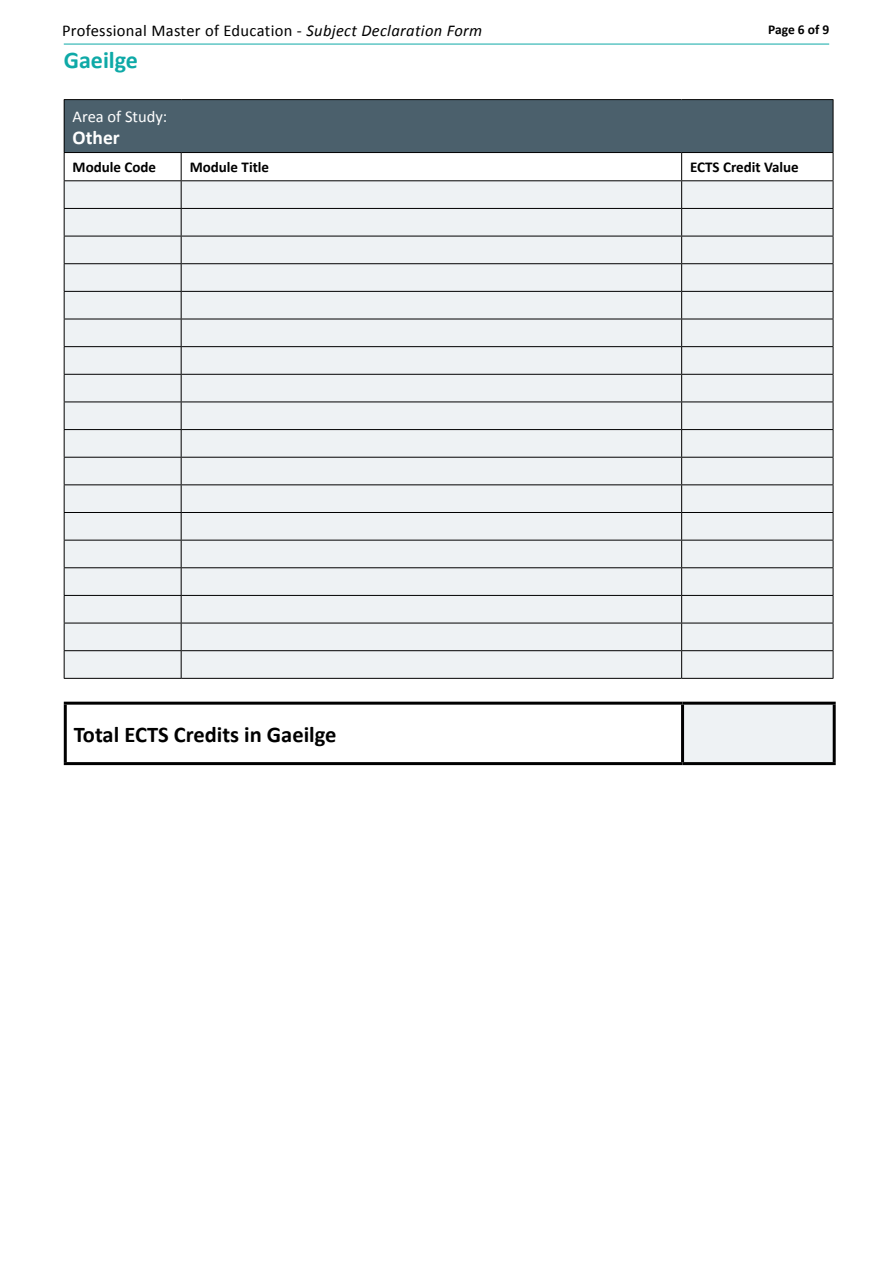
<style>
.page{position:relative;width:893px;height:1263px;background:#fff}
.page>*{position:absolute;margin:0;border:0;box-sizing:border-box;transform-origin:0 0}
.t1{font:700 24px "Calibri";color:#0ea9a7}
.t2{font:700 22.5px "Calibri";color:#000}
.din_table{font:700 19.5px "Calibri";color:#fff}
.t3{font:16.5px "Calibri";letter-spacing:.02em;color:#000}
.din_table-2{font:16.5px "Calibri";color:#fff}
.din_table-3{font:700 15px "Calibri";color:#000}
.t4{font:700 13.5px "Calibri";letter-spacing:-.005em;color:#000}
.s1{font-style:italic}
</style>
<div class="page">
<hr style="left:64px;top:44px;width:765px;height:1px;background:#0ea9a7">
<div style="left:683px;top:703px;width:151px;height:61px;background:#eef2f4"></div>
<hr style="left:64px;top:702px;width:619px;height:3px;background:#000">
<hr style="left:64px;top:705px;width:3px;height:57px;background:#000">
<hr style="left:683px;top:702px;width:153px;height:3px;background:#000">
<hr style="left:681px;top:705px;width:3px;height:57px;background:#000">
<hr style="left:833px;top:705px;width:3px;height:57px;background:#000">
<hr style="left:64px;top:762px;width:619px;height:3px;background:#000">
<hr style="left:683px;top:762px;width:153px;height:3px;background:#000">
<div style="left:64px;top:100px;width:769px;height:53px;background:#4b606c"></div>
<hr style="left:833px;top:100px;width:1px;height:52px;background:#000">
<svg style="left:64px;top:153px;width:770px;height:525px;background:#e5e9eb"></svg>
<hr style="left:64px;top:678px;width:117px;height:1px;background:#000">
<hr style="left:181px;top:678px;width:501px;height:1px;background:#000">
<hr style="left:682px;top:678px;width:151px;height:1px;background:#000">
<hr style="left:64px;top:99px;width:117px;height:1px;background:#000">
<hr style="left:64px;top:100px;width:1px;height:52px;background:#000">
<hr style="left:181px;top:99px;width:501px;height:1px;background:#000">
<hr style="left:682px;top:99px;width:151px;height:1px;background:#000">
<hr style="left:64px;top:152px;width:117px;height:1px;background:#000">
<hr style="left:181px;top:152px;width:501px;height:1px;background:#000">
<hr style="left:682px;top:152px;width:151px;height:1px;background:#000">
<p class="t3" style="left:62px;top:20px;width:422px">Professional Master of Education - <span class="s1">Subject Declaration Form</span></p>
<p class="t4" style="left:768px;top:20px;width:63px">Page 6 of 9</p>
<h1 class="t1" style="left:64px;top:44px;width:76px">Gaeilge</h1>
<p class="din_table-2" style="left:73px;top:106px;width:96px">Area of Study:</p>
<p class="din_table" style="left:73px;top:125px;width:49px">Other</p>
<p class="din_table-3" style="left:73px;top:158px;width:85px">Module Code</p>
<p class="din_table-3" style="left:190px;top:158px;width:81px">Module Title</p>
<p class="din_table-3" style="left:690px;top:158px;width:110px">ECTS Credit Value</p>
<p class="t2" style="left:74px;top:720px;width:264px">Total ECTS Credits in Gaeilge</p>
</div>
